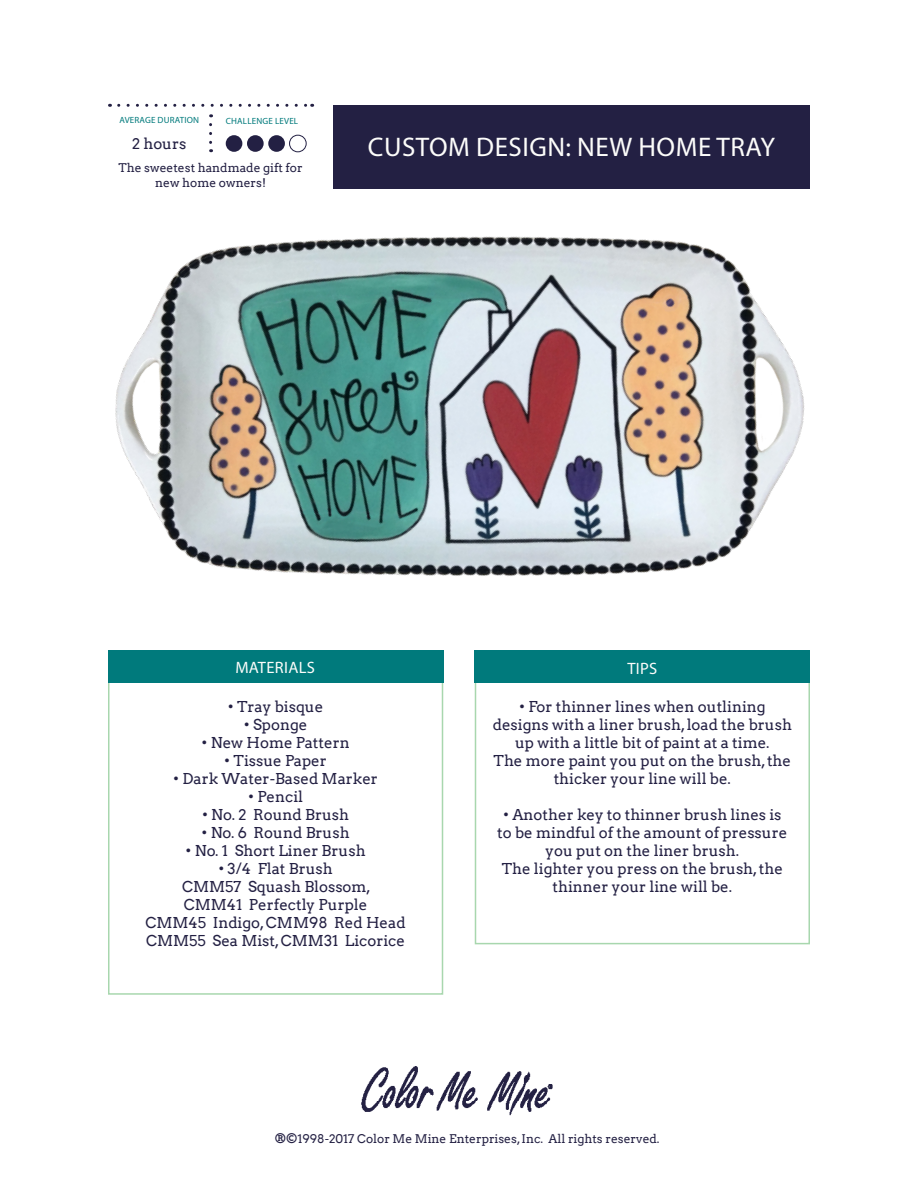
<style>
.page{position:relative;width:918px;height:1188px;background:#fff}
.page>*{position:absolute;margin:0;border:0;box-sizing:border-box;transform-origin:0 0}
.t1{font:27px "Myriad Pro";letter-spacing:.02em;color:#fcfcfa}
.t2{font:16.5px "Myriad Pro";letter-spacing:.02em;color:#fcfcfa}
.t3{font:15px/18px "Arvo";color:#232043;text-align:center}
.t4{font:12px/14.4px "Arvo";color:#232043;text-align:center}
.t5{font:9px "Myriad Pro";letter-spacing:.02em;color:#007a7c}
</style>
<div class="page">
<img style="left:108px;top:103px;width:702px;height:735px">
<img style="left:361px;top:1066px;width:192px;height:50px">
<svg style="left:209px;top:125px;width:3px;height:27px"></svg>
<svg style="left:119px;top:104px;width:194px;height:3px"></svg>
<div style="left:226px;top:135px;width:16px;height:17px;background:#232043;border-radius:50%"></div>
<div style="left:247px;top:135px;width:17px;height:17px;background:#232043;border-radius:50%"></div>
<div style="left:268px;top:135px;width:17px;height:17px;background:#232043;border-radius:50%"></div>
<div style="left:290px;top:135px;width:16px;height:17px;background:#fff;border-radius:50%"></div>
<div style="left:289px;top:135px;width:18px;height:17px;border:1px solid #232043;border-radius:50%"></div>
<div style="left:108px;top:650px;width:335px;height:33px;background:#007a7c"></div>
<div style="left:475px;top:650px;width:335px;height:33px;background:#007a7c"></div>
<p class="t5" style="left:119px;top:115px;width:81px">AVERAGE DURATION</p>
<p class="t3" style="left:132px;top:134px;width:56px">2 hours</p>
<p class="t5" style="left:226px;top:115px;width:74px">CHALLENGE LEVEL</p>
<p class="t4" style="left:118px;top:161px;width:186px">The sweetest handmade gift for new home owners!</p>
<h1 class="t1" style="left:368px;top:131px;width:409px">CUSTOM DESIGN: NEW HOME TRAY</h1>
<p class="t2" style="left:235px;top:658px;width:81px">MATERIALS</p>
<p class="t2" style="left:627px;top:658px;width:32px">TIPS</p>
<p class="t3" style="left:228px;top:698px;width:97px">• Tray bisque</p>
<p class="t3" style="left:244px;top:716px;width:65px">• Sponge</p>
<p class="t3" style="left:202px;top:734px;width:150px">• New Home Pattern</p>
<p class="t3" style="left:224px;top:752px;width:104px">• Tissue Paper</p>
<p class="t3" style="left:173px;top:770px;width:206px">• Dark Water-Based Marker</p>
<p class="t3" style="left:248px;top:788px;width:57px">• Pencil</p>
<p class="t3" style="left:202px;top:806px;width:149px">• No. 2 Round Brush</p>
<p class="t3" style="left:202px;top:824px;width:150px">• No. 6 Round Brush</p>
<p class="t3" style="left:186px;top:842px;width:182px">• No. 1 Short Liner Brush</p>
<p class="t3" style="left:146px;top:860px;width:262px">• 3/4 Flat Brush<br>CMM57 Squash Blossom,<br>CMM41 Perfectly Purple<br>CMM45 Indigo, CMM98 Red Head<br>CMM55 Sea Mist, CMM31 Licorice</p>
<p class="t3" style="left:493px;top:698px;width:301px">• For thinner lines when outlining designs with a liner brush, load the brush up with a little bit of paint at a time.<br>The more paint you put on the brush, the thicker your line will be.</p>
<p class="t3" style="left:497px;top:806px;width:292px">• Another key to thinner brush lines is to be mindful of the amount of pressure you put on the liner brush.<br>The lighter you press on the brush, the thinner your line will be.</p>
<p class="t4" style="left:275px;top:1132px;width:386px">®©1998-2017 Color Me Mine Enterprises, Inc. All rights reserved.</p>
</div>
